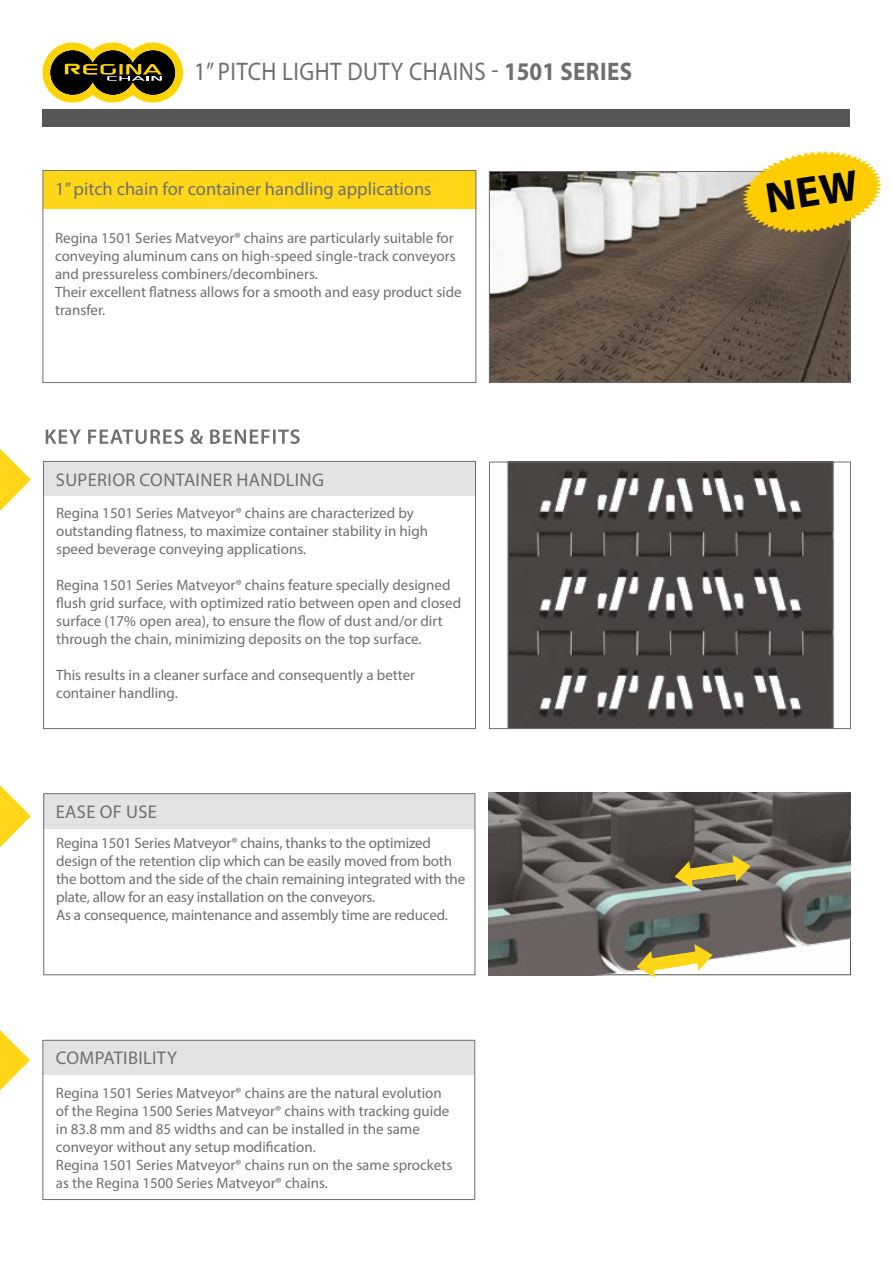
<style>
.page{position:relative;width:893px;height:1263px;background:#fff}
.page>*{position:absolute;margin:0;border:0;box-sizing:border-box;transform-origin:0 0}
.t1{font:25.5px "Myriad Pro";letter-spacing:.02em;color:#706f6f;scale:.9 1}
.t2{font:18.45px "Myriad Pro";letter-spacing:.02em;color:#706f6f}
.t3{font:18.45px "Myriad Pro";color:#706f6f}
.t4{font:15px/18px "Myriad Pro";color:#706f6f}
.s1{font-weight:700}
</style>
<div class="page">
<img style="left:491px;top:173px;width:357px;height:208px">
<div style="left:489px;top:171px;width:361px;height:212px;border:1px solid #706f6f"></div>
<div style="left:43px;top:170px;width:433px;height:39px;background:#ffd718"></div>
<div style="left:43px;top:170px;width:433px;height:213px;border:1px solid #706f6f"></div>
<div style="left:42px;top:109px;width:808px;height:17px;background:#575756"></div>
<svg style="left:43px;top:43px;width:140px;height:60px;background:#867527"></svg>
<svg style="left:0;top:1030px;width:30px;height:60px"></svg>
<div style="left:43px;top:1041px;width:431px;height:34px;background:#e3e3e3"></div>
<div style="left:42px;top:1040px;width:433px;height:160px;border:1px solid #706f6f"></div>
<img style="left:506px;top:464px;width:328px;height:263px">
<svg style="left:46px;top:429px;width:254px;height:15px"></svg>
<div style="left:44px;top:461px;width:431px;height:35px;background:#e3e3e3"></div>
<div style="left:43px;top:461px;width:433px;height:268px;border:1px solid #706f6f"></div>
<svg style="left:0;top:449px;width:31px;height:62px"></svg>
<div style="left:489px;top:462px;width:362px;height:267px;border:1px solid #706f6f"></div>
<svg style="left:0;top:785px;width:31px;height:62px"></svg>
<div style="left:44px;top:794px;width:431px;height:34px;background:#e3e3e3"></div>
<div style="left:43px;top:793px;width:432px;height:182px;border:1px solid #706f6f"></div>
<img style="left:489px;top:793px;width:362px;height:182px">
<svg style="left:637px;top:944px;width:76px;height:34px"></svg>
<svg style="left:675px;top:855px;width:76px;height:33px;background:#a18f42"></svg>
<svg style="left:742px;top:151px;width:140px;height:82px"></svg>
<h1 class="t1" style="left:194px;top:56px;width:488px">1” PITCH LIGHT DUTY CHAINS - <span class="s1">1501 SERIES</span></h1>
<p class="t3" style="left:55px;top:177px;width:378px">1” pitch chain for container handling applications</p>
<p class="t4" style="left:55px;top:229px;width:408px">Regina 1501 Series Matveyor® chains are particularly suitable for conveying aluminum cans on high-speed single-track conveyors and pressureless combiners/decombiners.<br>Their excellent flatness allows for a smooth and easy product side transfer.</p>
<p class="t2" style="left:56px;top:469px;width:270px">SUPERIOR CONTAINER HANDLING</p>
<p class="t4" style="left:56px;top:503px;width:374px">Regina 1501 Series Matveyor® chains are characterized by outstanding flatness, to maximize container stability in high speed beverage conveying applications.</p>
<p class="t4" style="left:56px;top:575px;width:406px">Regina 1501 Series Matveyor® chains feature specially designed flush grid surface, with optimized ratio between open and closed surface (17% open area), to ensure the flow of dust and/or dirt through the chain, minimizing deposits on the top surface.</p>
<p class="t4" style="left:56px;top:665px;width:361px">This results in a cleaner surface and consequently a better container handling.</p>
<p class="t2" style="left:56px;top:800px;width:103px">EASE OF USE</p>
<p class="t4" style="left:56px;top:834px;width:411px">Regina 1501 Series Matveyor® chains, thanks to the optimized design of the retention clip which can be easily moved from both the bottom and the side of the chain remaining integrated with the plate, allow for an easy installation on the conveyors.<br>As a consequence, maintenance and assembly time are reduced.</p>
<p class="t2" style="left:56px;top:1046px;width:123px">COMPATIBILITY</p>
<p class="t4" style="left:56px;top:1083px;width:398px">Regina 1501 Series Matveyor® chains are the natural evolution of the Regina 1500 Series Matveyor® chains with tracking guide in 83.8 mm and 85 widths and can be installed in the same conveyor without any setup modification.<br>Regina 1501 Series Matveyor® chains run on the same sprockets as the Regina 1500 Series Matveyor® chains.</p>
</div>
